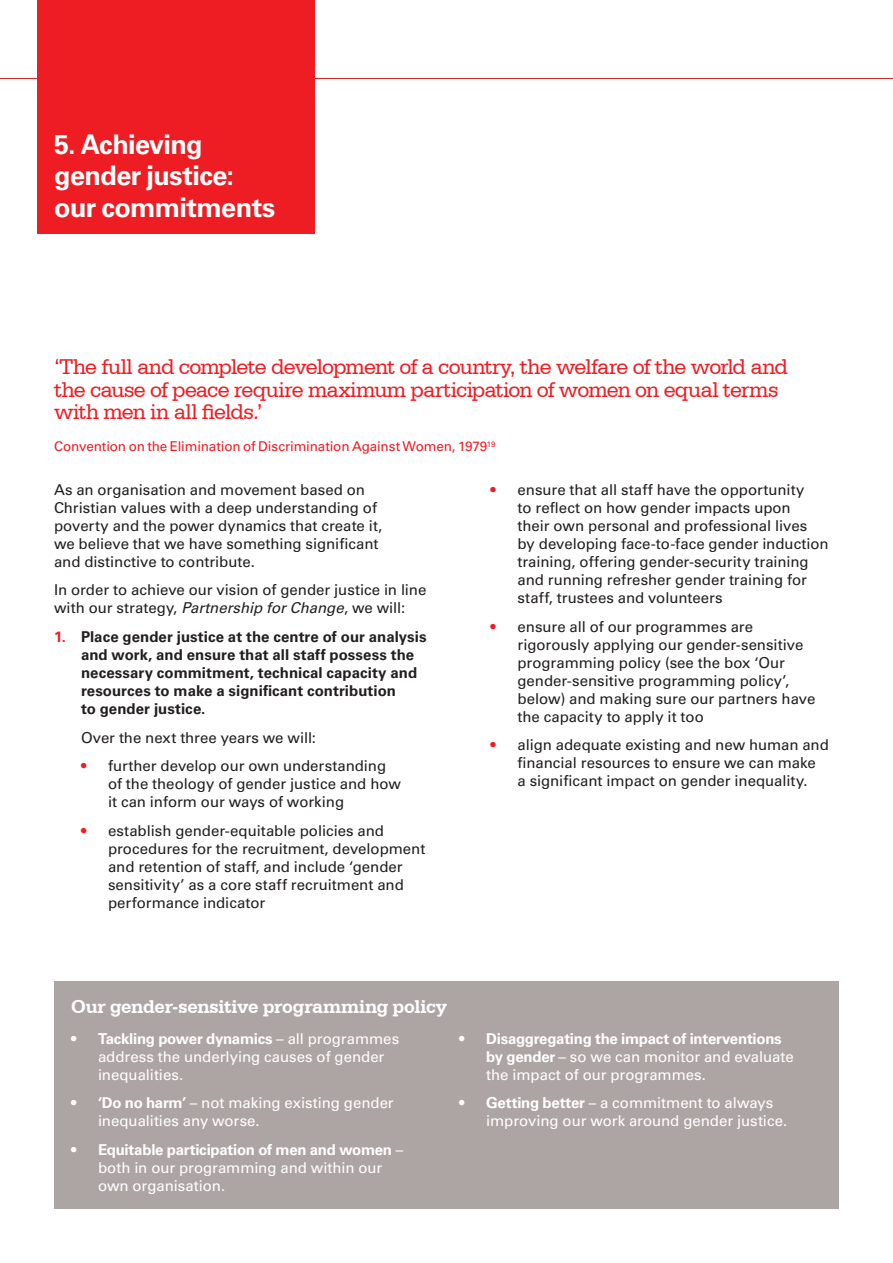
<style>
.page{position:relative;width:893px;height:1263px;background:#fff}
.page>*{position:absolute;margin:0;border:0;box-sizing:border-box;transform-origin:0 0}
.t1{font:700 27px/31.5px "Univers CA";letter-spacing:-.025em;color:#fff}
.t2{font:22.5px/22.5px "Serifa BT";letter-spacing:-.04em;color:#ee1d23}
.t3{font:700 19.5px "Serifa BT";letter-spacing:-.01em;color:#fff}
.t4{font:15px/18px "Univers CA";color:#231f20}
.t5{font:15px/18px "Univers CA";letter-spacing:-.005em;color:#fff}
.t6{font:700 15px/18px "Univers CA";letter-spacing:.005em;color:#231f20}
.t7{font:13.5px "Univers CA";letter-spacing:-.01em;color:#ee1d23}
.s1{font-style:italic}
.s2{color:#ee1d23}
.s3{font-weight:700;color:#ee1d23}
.s4{font-weight:700}
</style>
<div class="page">
<hr style="left:0;top:78px;width:893px;height:1px;background:#d1232a">
<div style="left:37px;top:0;width:277px;height:234px;background:#ee1d23"></div>
<div style="left:54px;top:981px;width:785px;height:228px;background:#ada5a3"></div>
<h1 class="t1" style="left:54px;top:129px;width:223px">5. Achieving gender justice: our commitments</h1>
<h2 class="t2" style="left:54px;top:355px;width:736px">‘The full and complete development of a country, the welfare of the world and the cause of peace require maximum participation of women on equal terms with men in all fields.’</h2>
<p class="t7" style="left:54px;top:438px;width:443px">Convention on the Elimination of Discrimination Against Women, 1979<sup>19</sup></p>
<p class="t4" style="left:54px;top:481px;width:330px">As an organisation and movement based on Christian values with a deep understanding of poverty and the power dynamics that create it, we believe that we have something significant and distinctive to contribute.</p>
<p class="t4" style="left:54px;top:581px;width:374px">In order to achieve our vision of gender justice in line with our strategy, <span class="s1">Partnership for Change</span>, we will:</p>
<p class="t6" style="left:81px;top:628px;width:347px;text-indent:-27px"><span class="s2">1.</span> Place gender justice at the centre of our analysis and work, and ensure that all staff possess the necessary commitment, technical capacity and resources to make a significant contribution<br>to gender justice.</p>
<p class="t4" style="left:81px;top:728px;width:237px">Over the next three years we will:</p>
<p class="t4" style="left:108px;top:757px;width:294px;text-indent:-27px"><span class="s3">•</span> further develop our own understanding of the theology of gender justice and how it can inform our ways of working</p>
<p class="t4" style="left:108px;top:822px;width:319px;text-indent:-27px"><span class="s3">•</span> establish gender-equitable policies and procedures for the recruitment, development and retention of staff, and include ‘gender sensitivity’ as a core staff recruitment and performance indicator</p>
<p class="t4" style="left:517px;top:481px;width:313px;text-indent:-27px"><span class="s3">•</span> ensure that all staff have the opportunity<br>to reflect on how gender impacts upon<br>their own personal and professional lives<br>by developing face-to-face gender induction training, offering gender-security training and running refresher gender training for staff, trustees and volunteers</p>
<p class="t4" style="left:517px;top:617px;width:299px;text-indent:-27px"><span class="s3">•</span> ensure all of our programmes are rigorously applying our gender-sensitive programming policy (see the box ‘Our gender-sensitive programming policy’, below) and making sure our partners have the capacity to apply it too</p>
<p class="t4" style="left:517px;top:736px;width:313px;text-indent:-27px"><span class="s3">•</span> align adequate existing and new human and financial resources to ensure we can make<br>a significant impact on gender inequality.</p>
<h3 class="t3" style="left:71px;top:994px;width:378px">Our gender-sensitive programming policy</h3>
<p class="t5" style="left:98px;top:1029px;width:303px;text-indent:-27px">• <span class="s4">Tackling power dynamics</span> – all programmes address the underlying causes of gender inequalities.</p>
<p class="t5" style="left:98px;top:1094px;width:297px;text-indent:-27px">• <span class="s4">‘Do no harm’</span> – not making existing gender inequalities any worse.</p>
<p class="t5" style="left:98px;top:1141px;width:307px;text-indent:-27px">• <span class="s4">Equitable participation of men and women</span> – both in our programming and within our own organisation.</p>
<p class="t5" style="left:486px;top:1029px;width:309px;text-indent:-27px">• <span class="s4">Disaggregating the impact of interventions by gender</span> – so we can monitor and evaluate the impact of our programmes.</p>
<p class="t5" style="left:486px;top:1094px;width:302px;text-indent:-27px">• <span class="s4">Getting better</span> – a commitment to always improving our work around gender justice.</p>
</div>
